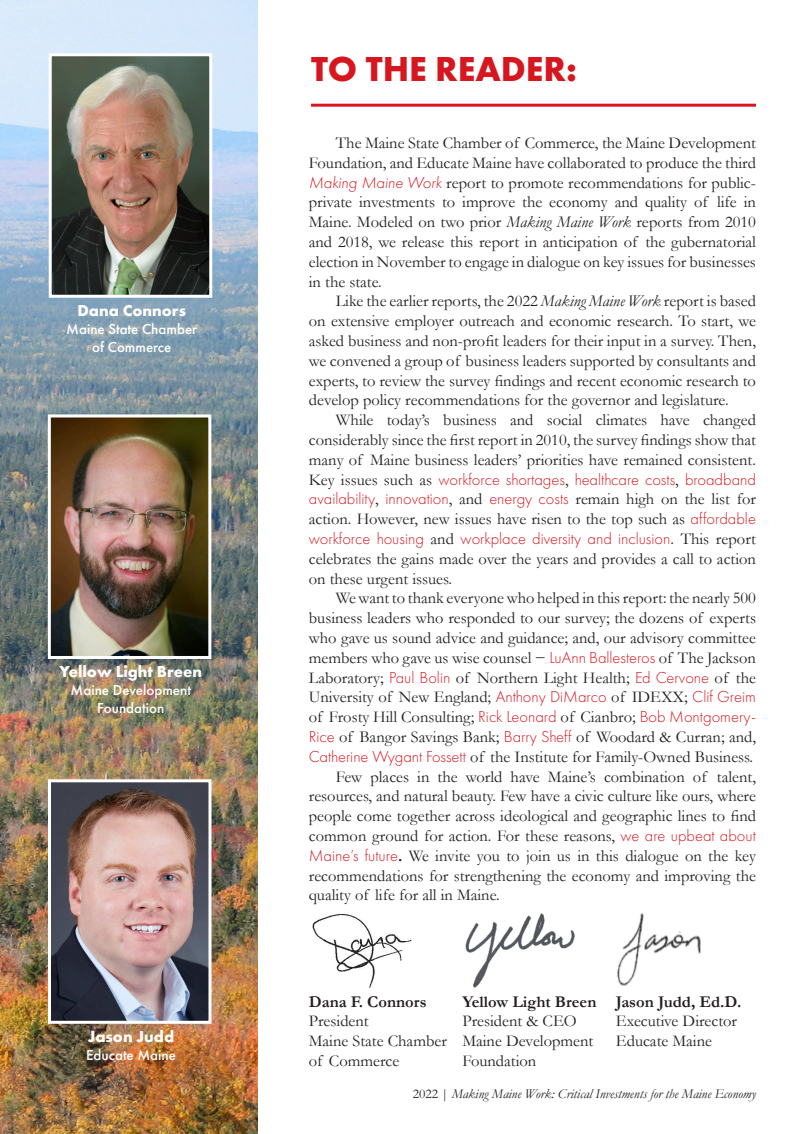
<style>
.page{position:relative;width:810px;height:1134px;background:#fff}
.page>*{position:absolute;margin:0;border:0;box-sizing:border-box;transform-origin:0 0}
.t1{font:700 36px "Futura PT";color:#d7171f}
.t2{font:16.5px/19.8px "Garamond";color:#231f20;text-align:justify}
.t3{font:700 16.5px "Garamond";color:#231f20}
.t4{font:700 16.5px "Futura PT";color:#fff}
.t5{font:500 15px/18px "Futura PT";color:#fff;text-align:center}
.t6{font:italic 13.5px "Garamond";color:#231f20}
.s1{font-family:"Futura PT";font-weight:300;font-style:italic;color:#d7171f}
.s2{font-style:italic}
.s3{font-family:"Futura PT";font-weight:300;color:#d7171f}
.s4{font-weight:700}
.s5{font-style:normal}
</style>
<div class="page">
<img style="left:0;top:0;width:257px;height:1134px">
<img style="left:313px;top:914px;width:99px;height:74px">
<img style="left:465px;top:913px;width:110px;height:75px">
<img style="left:617px;top:913px;width:84px;height:73px">
<hr style="left:311px;top:104px;width:445px;height:3px;background:#d7171f">
<img style="left:53px;top:57px;width:155px;height:237px">
<div style="left:49px;top:53px;width:163px;height:245px;border:3px solid #fff"></div>
<img style="left:52px;top:783px;width:156px;height:237px">
<div style="left:48px;top:779px;width:164px;height:245px;border:3px solid #fff"></div>
<img style="left:52px;top:418px;width:155px;height:237px">
<div style="left:48px;top:414px;width:163px;height:245px;border:3px solid #fff"></div>
<p class="t4" style="left:77px;top:300px;width:110px">Dana Connors</p>
<p class="t5" style="left:66px;top:320px;width:132px">Maine State Chamber</p>
<p class="t5" style="left:92px;top:338px;width:81px">of Commerce</p>
<p class="t4" style="left:60px;top:661px;width:144px">Yellow Light Breen</p>
<p class="t5" style="left:71px;top:681px;width:122px">Maine Development<br>Foundation</p>
<p class="t4" style="left:88px;top:1026px;width:88px">Jason Judd</p>
<p class="t5" style="left:86px;top:1046px;width:91px">Educate Maine</p>
<p class="t1" style="left:311px;top:46px;width:268px">TO THE READER:</p>
<p class="t2" style="left:309px;top:132px;width:449px;text-indent:27px">The Maine State Chamber of Commerce, the Maine Development Foundation, and Educate Maine have collaborated to produce the third <span class="s1">Making Maine Work</span> report to promote recommendations for public&shy;private investments to improve the economy and quality of life in Maine. Modeled on two prior <span class="s2">Making Maine Work</span> reports from 2010 and 2018, we release this report in anticipation of the gubernatorial election in November to engage in dialogue on key issues for businesses in the state.</p>
<p class="t2" style="left:309px;top:291px;width:449px;text-indent:27px">Like the earlier reports, the 2022 <span class="s2">Making Maine Work</span> report is based on extensive employer outreach and economic research. To start, we asked business and non-profit leaders for their input in a survey. Then, we convened a group of business leaders supported by consultants and experts, to review the survey findings and recent economic research to develop policy recommendations for the governor and legislature.</p>
<p class="t2" style="left:309px;top:410px;width:449px;text-indent:27px">While today’s business and social climates have changed considerably since the first report in 2010, the survey findings show that many of Maine business leaders’ priorities have remained consistent.<br>Key issues such as <span class="s3">workforce shortages</span>, <span class="s3">healthcare costs</span>, <span class="s3">broadband availability</span>, <span class="s3">innovation</span>, and <span class="s3">energy costs</span> remain high on the list for action. However, new issues have risen to the top such as <span class="s3">affordable workforce housing</span> and <span class="s3">workplace diversity and inclusion</span>. This report celebrates the gains made over the years and provides a call to action on these urgent issues.</p>
<p class="t2" style="left:309px;top:588px;width:449px;text-indent:27px">We want to thank everyone who helped in this report: the nearly 500 business leaders who responded to our survey; the dozens of experts who gave us sound advice and guidance; and, our advisory committee members who gave us wise counsel − <span class="s3">LuAnn Ballesteros</span> of The Jackson Laboratory; <span class="s3">Paul Bolin</span> of Northern Light Health; <span class="s3">Ed Cervone</span> of the University of New England; <span class="s3">Anthony DiMarco</span> of IDEXX; <span class="s3">Clif Greim </span>of Frosty Hill Consulting; <span class="s3">Rick Leonard</span> of Cianbro; <span class="s3">Bob Montgomery-Rice</span> of Bangor Savings Bank; <span class="s3">Barry Sheff</span> of Woodard &amp; Curran; and, <span class="s3">Catherine Wygant Fossett</span> of the Institute for Family-Owned Business.</p>
<p class="t2" style="left:309px;top:766px;width:449px;text-indent:27px">Few places in the world have Maine’s combination of talent, resources, and natural beauty. Few have a civic culture like ours, where people come together across ideological and geographic lines to find common ground for action. For these reasons, <span class="s3">we are upbeat about Maine’s future</span><span class="s4">.</span> We invite you to join us in this dialogue on the key recommendations for strengthening the economy and improving the quality of life for all in Maine.</p>
<p class="t3" style="left:309px;top:990px;width:119px">Dana F. Connors</p>
<p class="t2" style="left:309px;top:1011px;width:61px">President</p>
<p class="t2" style="left:309px;top:1031px;width:139px">Maine State Chamber</p>
<p class="t2" style="left:309px;top:1050px;width:92px">of Commerce</p>
<p class="t3" style="left:462px;top:990px;width:136px">Yellow Light Breen</p>
<p class="t2" style="left:462px;top:1011px;width:116px">President &amp; CEO</p>
<p class="t2" style="left:462px;top:1031px;width:132px">Maine Development</p>
<p class="t2" style="left:462px;top:1050px;width:75px">Foundation</p>
<p class="t3" style="left:616px;top:990px;width:127px">Jason Judd, Ed.D.</p>
<p class="t2" style="left:616px;top:1011px;width:123px">Executive Director</p>
<p class="t2" style="left:616px;top:1031px;width:98px">Educate Maine</p>
<p class="t6" style="left:413px;top:1085px;width:345px"><span class="s5">2022 |</span> Making Maine Work: Critical Investments for the Maine Economy</p>
</div>
